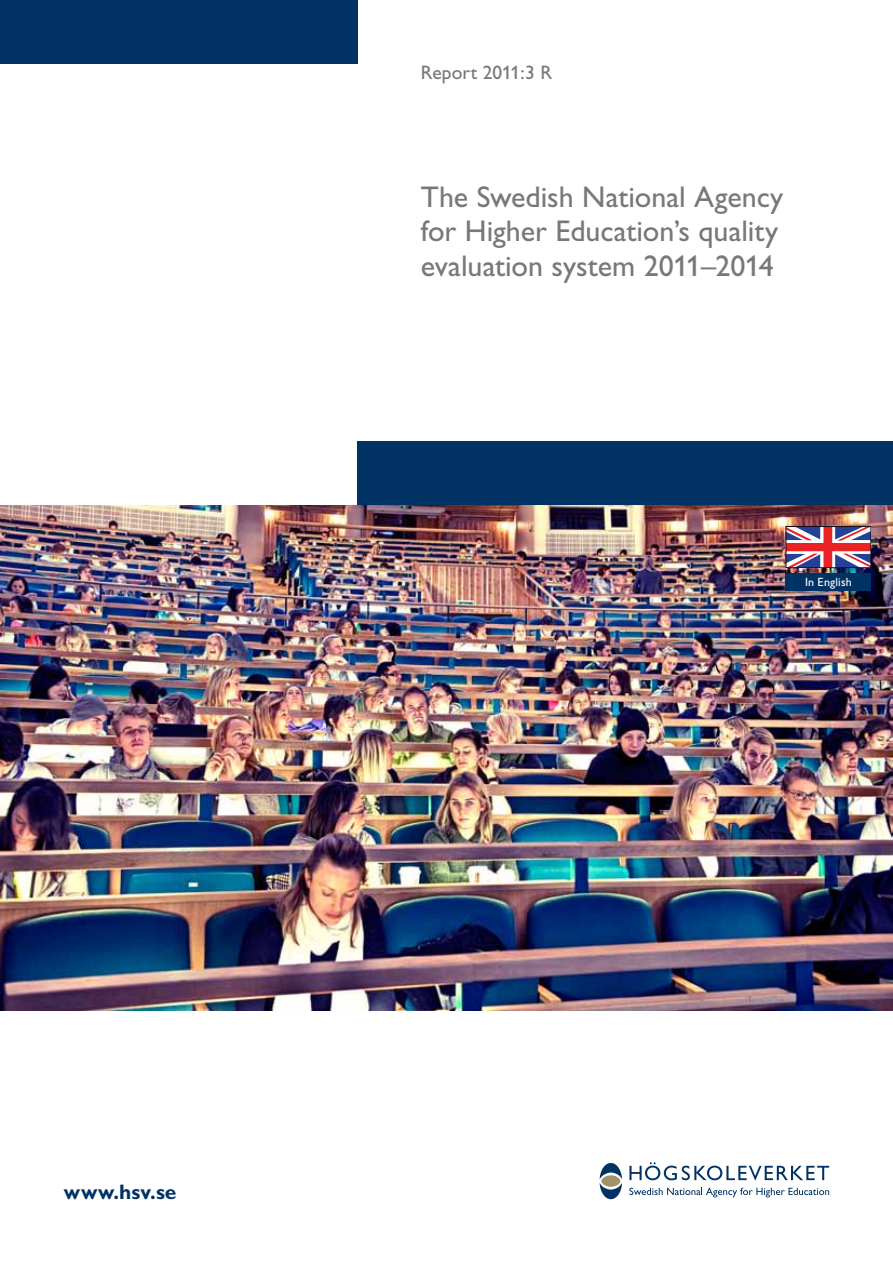
<style>
.page{position:relative;width:893px;height:1263px;background:#fff}
.page>*{position:absolute;margin:0;border:0;box-sizing:border-box;transform-origin:0 0}
.t1{font:30px/34.5px "Gill Alt One";color:#77787b}
.t2{font:700 21px "Gill Sans MT Pro";letter-spacing:.01em;color:#003263}
.t3{font:19.5px "Gill Alt One";color:#77787b}
.t4{font:500 12px "Gill Sans MT Pro";letter-spacing:.015em;color:#fff}
</style>
<div class="page">
<img style="left:0;top:505px;width:893px;height:505px">
<div style="left:357px;top:441px;width:536px;height:64px;background:#003263"></div>
<div style="left:0;top:0;width:357px;height:64px;background:#003263"></div>
<svg style="left:600px;top:1163px;width:22px;height:36px"></svg>
<div style="left:601px;top:1175px;width:19px;height:12px;background:#a49268;border-radius:50%"></div>
<svg style="left:629px;top:1162px;width:200px;height:18px"></svg>
<svg style="left:629px;top:1187px;width:200px;height:10px"></svg>
<div style="left:786px;top:573px;width:85px;height:17px;background:#003263"></div>
<svg style="left:788px;top:528px;width:81px;height:38px"></svg>
<div style="left:786px;top:526px;width:85px;height:42px;border:1px solid #120b15"></div>
<p class="t2" style="left:64px;top:1179px;width:115px">www.hsv.se</p>
<p class="t3" style="left:421px;top:61px;width:133px">Report 2011:3 R</p>
<p class="t1" style="left:421px;top:179px;width:364px">The Swedish National Agency for Higher Education’s quality evaluation system 2011–2014</p>
<p class="t4" style="left:805px;top:575px;width:48px">In English</p>
</div>
